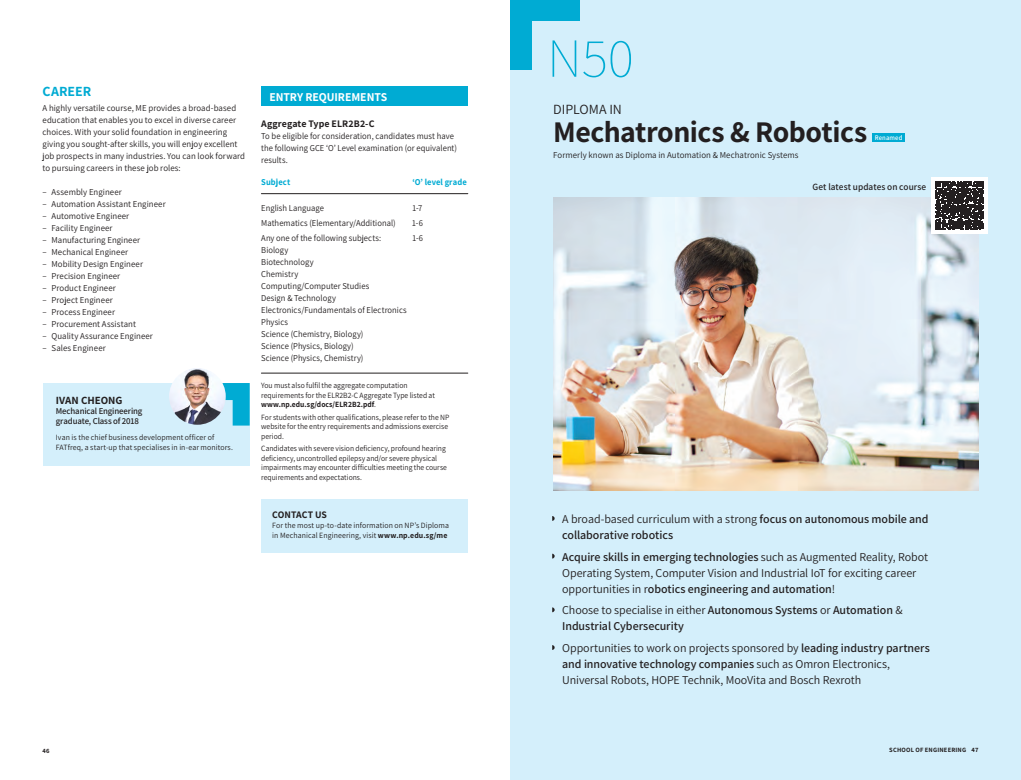
<style>
.page{position:relative;width:1021px;height:780px;background:#fff}
.page>*{position:absolute;margin:0;border:0;box-sizing:border-box;transform-origin:0 0}
.Course_Code{font:200 55px "Assistant";color:#00abd3}
.t1{font:700 30px "Assistant";letter-spacing:-.015em;color:#231f20}
.t2{font:14px "Assistant";color:#231f20}
.Body_text_9_points_Assistant_Reg{font:700 14px "Assistant";color:#00abd3}
.Dip_Intro_12_points_Assistant{font:12px/16px "Assistant";letter-spacing:-.005em;color:#231f20}
.Dip_Intro_12_points_Assistant-2{font:600 12px/16px "Assistant";letter-spacing:-.005em;color:#231f20}
.Body_text_9_5_points_Assistant_Reg{font:700 12px "Assistant";letter-spacing:-.005em;color:#fff}
.Year_123_11_points_Assistant_Bold{font:700 11px "Assistant";color:#231f20}
.Subhead_10_points_Assistant_Bold{font:700 10px "Assistant";letter-spacing:.005em;color:#231f20}
.Bodytext_10_points_Assistant_Bold{font:700 10px "Assistant";color:#231f20}
.Body_text_9_5_points_Assistant_Reg-2{font:600 9.5px "Assistant";letter-spacing:.005em;color:#231f20}
.Body_text_9_points_Assistant_Reg-2{font:9px/12px "Assistant";letter-spacing:.005em;color:#231f20}
.Entry_r{font:9px/12px "Assistant";letter-spacing:.005em;color:#231f20;scale:.95 1}
.Student_Courses_9_points_Assistant_Semi_{font:600 9px/10px "Assistant";letter-spacing:-.015em;color:#231f20}
.Entry_r-2{font:700 9px "Assistant";letter-spacing:.01em;color:#00abd3;scale:.95 1}
.Entry_R_Fine_Print{font:8px/9.5px "Assistant";color:#231f20;scale:.95 1}
.Body_text_8_points_Assistant{font:8px/10px "Assistant";letter-spacing:.01em;color:#231f20}
.t3{font:600 7px "Assistant";letter-spacing:.015em;color:#fff;scale:.95 1}
.t4{font:700 6.5px "Assistant";letter-spacing:.025em;color:#231f20}
.s1{font-weight:700}
.s2{font-weight:400}
.s3{font-weight:600}
</style>
<div class="page">
<div style="left:43px;top:383px;width:207px;height:82px;background:#d4effb"></div>
<svg style="left:207px;top:383px;width:43px;height:42px"></svg>
<img style="left:169px;top:368px;width:57px;height:56px;border-radius:28px">
<div style="left:261px;top:499px;width:207px;height:53px;background:#d4effb"></div>
<hr style="left:261px;top:193px;width:207px;height:1px;background:#231f20">
<hr style="left:261px;top:373px;width:207px;height:1px;background:#231f20">
<div style="left:261px;top:86px;width:207px;height:20px;background:#00abd3"></div>
<div style="left:510px;top:0;width:510px;height:780px;background:#d4effb"></div>
<img style="left:553px;top:197px;width:425px;height:293px">
<div style="left:872px;top:133px;width:33px;height:9px;background:#00abd3"></div>
<div style="left:510px;top:0;width:21px;height:70px;background:#00abd3"></div>
<div style="left:510px;top:0;width:70px;height:21px;background:#00abd3"></div>
<div style="left:931px;top:177px;width:57px;height:57px;background:#fff"></div>
<svg style="left:935px;top:181px;width:48px;height:49px;background:#3c393a"></svg>
<p class="Body_text_9_points_Assistant_Reg" style="left:43px;top:81px;width:50px">CAREER</p>
<p class="Body_text_9_points_Assistant_Reg-2" style="left:43px;top:101px;width:204px">A highly versatile course, ME provides a broad-based education that enables you to excel in diverse career choices. With your solid foundation in engineering giving you sought-after skills, you will enjoy excellent job prospects in many industries. You can look forward to pursuing careers in these job roles:</p>
<p class="Body_text_9_points_Assistant_Reg-2" style="left:43px;top:185px;width:81px">– Assembly Engineer</p>
<p class="Body_text_9_points_Assistant_Reg-2" style="left:43px;top:197px;width:125px">– Automation Assistant Engineer</p>
<p class="Body_text_9_points_Assistant_Reg-2" style="left:43px;top:209px;width:88px">– Automotive Engineer</p>
<p class="Body_text_9_points_Assistant_Reg-2" style="left:43px;top:221px;width:72px">– Facility Engineer</p>
<p class="Body_text_9_points_Assistant_Reg-2" style="left:43px;top:233px;width:99px">– Manufacturing Engineer</p>
<p class="Body_text_9_points_Assistant_Reg-2" style="left:43px;top:245px;width:87px">– Mechanical Engineer</p>
<p class="Body_text_9_points_Assistant_Reg-2" style="left:43px;top:257px;width:102px">– Mobility Design Engineer</p>
<p class="Body_text_9_points_Assistant_Reg-2" style="left:43px;top:269px;width:79px">– Precision Engineer</p>
<p class="Body_text_9_points_Assistant_Reg-2" style="left:43px;top:281px;width:75px">– Product Engineer</p>
<p class="Body_text_9_points_Assistant_Reg-2" style="left:43px;top:293px;width:72px">– Project Engineer</p>
<p class="Body_text_9_points_Assistant_Reg-2" style="left:43px;top:305px;width:74px">– Process Engineer</p>
<p class="Body_text_9_points_Assistant_Reg-2" style="left:43px;top:317px;width:95px">– Procurement Assistant</p>
<p class="Body_text_9_points_Assistant_Reg-2" style="left:43px;top:329px;width:112px">– Quality Assurance Engineer</p>
<p class="Body_text_9_points_Assistant_Reg-2" style="left:43px;top:341px;width:65px">– Sales Engineer</p>
<p class="Year_123_11_points_Assistant_Bold" style="left:56px;top:393px;width:68px">IVAN CHEONG</p>
<p class="Student_Courses_9_points_Assistant_Semi_" style="left:56px;top:406px;width:88px">Mechanical Engineering graduate, Class of 2018</p>
<p class="Body_text_8_points_Assistant" style="left:56px;top:432px;width:179px">Ivan is the chief business development officer of<br>FATfreq, a start-up that specialises in in-ear monitors.</p>
<p class="Body_text_9_5_points_Assistant_Reg" style="left:269px;top:88px;width:120px">ENTRY REQUIREMENTS</p>
<p class="Subhead_10_points_Assistant_Bold" style="left:261px;top:116px;width:115px">Aggregate Type ELR2B2-C</p>
<p class="Entry_r" style="left:261px;top:129px;width:208px">To be eligible for consideration, candidates must have the following GCE ‘O’ Level examination (or equivalent) results.</p>
<p class="Entry_r-2" style="left:261px;top:175px;width:32px">Subject</p>
<p class="Entry_r-2" style="left:412px;top:175px;width:59px">‘O’ level grade</p>
<p class="Entry_r" style="left:261px;top:202px;width:67px">English Language</p>
<p class="Entry_r" style="left:412px;top:202px;width:12px">1-7</p>
<p class="Entry_r" style="left:261px;top:217px;width:143px">Mathematics (Elementary/Additional)</p>
<p class="Entry_r" style="left:412px;top:217px;width:13px">1-6</p>
<p class="Entry_r" style="left:261px;top:232px;width:128px">Any one of the following subjects:</p>
<p class="Entry_r" style="left:412px;top:232px;width:13px">1-6</p>
<p class="Entry_r" style="left:261px;top:244px;width:30px">Biology</p>
<p class="Entry_r" style="left:261px;top:256px;width:57px">Biotechnology</p>
<p class="Entry_r" style="left:261px;top:268px;width:40px">Chemistry</p>
<p class="Entry_r" style="left:261px;top:280px;width:115px">Computing/Computer Studies</p>
<p class="Entry_r" style="left:261px;top:292px;width:80px">Design &amp; Technology</p>
<p class="Entry_r" style="left:261px;top:304px;width:155px">Electronics/Fundamentals of Electronics</p>
<p class="Entry_r" style="left:261px;top:316px;width:30px">Physics</p>
<p class="Entry_r" style="left:261px;top:328px;width:109px">Science (Chemistry, Biology)</p>
<p class="Entry_r" style="left:261px;top:340px;width:99px">Science (Physics, Biology)</p>
<p class="Entry_r" style="left:261px;top:352px;width:109px">Science (Physics, Chemistry)</p>
<p class="Entry_R_Fine_Print" style="left:261px;top:380px;width:184px">You must also fulfil the aggregate computation requirements for the ELR2B2-C Aggregate Type listed at <span class="s1">www.np.edu.sg/docs/ELR2B2.pdf</span>.</p>
<p class="Entry_R_Fine_Print" style="left:261px;top:412px;width:199px">For students with other qualifications, please refer to the NP website for the entry requirements and admissions exercise period.</p>
<p class="Entry_R_Fine_Print" style="left:261px;top:443px;width:197px">Candidates with severe vision deficiency, profound hearing deficiency, uncontrolled epilepsy and/or severe physical impairments may encounter difficulties meeting the course requirements and expectations.</p>
<p class="Bodytext_10_points_Assistant_Bold" style="left:272px;top:508px;width:56px">CONTACT US</p>
<p class="Body_text_8_points_Assistant" style="left:272px;top:520px;width:178px">For the most up-to-date information on NP’s Diploma in Mechanical Engineering, visit <span class="s1">www.np.edu.sg/me</span></p>
<p class="Course_Code" style="left:547px;top:21px;width:88px">N50</p>
<p class="t2" style="left:553px;top:99px;width:70px">DIPLOMA IN</p>
<p class="t1" style="left:553px;top:111px;width:315px">Mechatronics &amp; Robotics</p>
<p class="Body_text_9_points_Assistant_Reg-2" style="left:553px;top:148px;width:247px">Formerly known as Diploma in Automation &amp; Mechatronic Systems</p>
<p class="t3" style="left:874px;top:132px;width:31px">Renamed</p>
<p class="Body_text_9_5_points_Assistant_Reg-2" style="left:812px;top:180px;width:115px">Get latest updates on course</p>
<p class="Dip_Intro_12_points_Assistant-2" style="left:562px;top:510px;width:368px"><span class="s2">A broad-based curriculum with a strong</span> focus on autonomous mobile and collaborative robotics</p>
<p class="Dip_Intro_12_points_Assistant" style="left:562px;top:548px;width:367px"><span class="s3">Acquire skills in emerging technologies</span> such as Augmented Reality, Robot<br>Operating System, Computer Vision and Industrial IoT for exciting career opportunities in r<span class="s3">obotics engineering and automation</span>!</p>
<p class="Dip_Intro_12_points_Assistant-2" style="left:562px;top:601px;width:342px"><span class="s2">Choose to specialise in either</span> Autonomous Systems <span class="s2">or</span> Automation <span class="s2">&amp;<br></span>Industrial Cybersecurity</p>
<p class="Dip_Intro_12_points_Assistant" style="left:562px;top:639px;width:369px">Opportunities to work on projects sponsored by <span class="s3">leading industry partners and innovative technology companies</span> such as Omron Electronics,<br>Universal Robots, HOPE Technik, MooVita and Bosch Rexroth</p>
<p class="t4" style="left:43px;top:746px;width:9px">46</p>
<p class="t4" style="left:889px;top:745px;width:91px">SCHOOL OF ENGINEERING 47</p>
</div>
